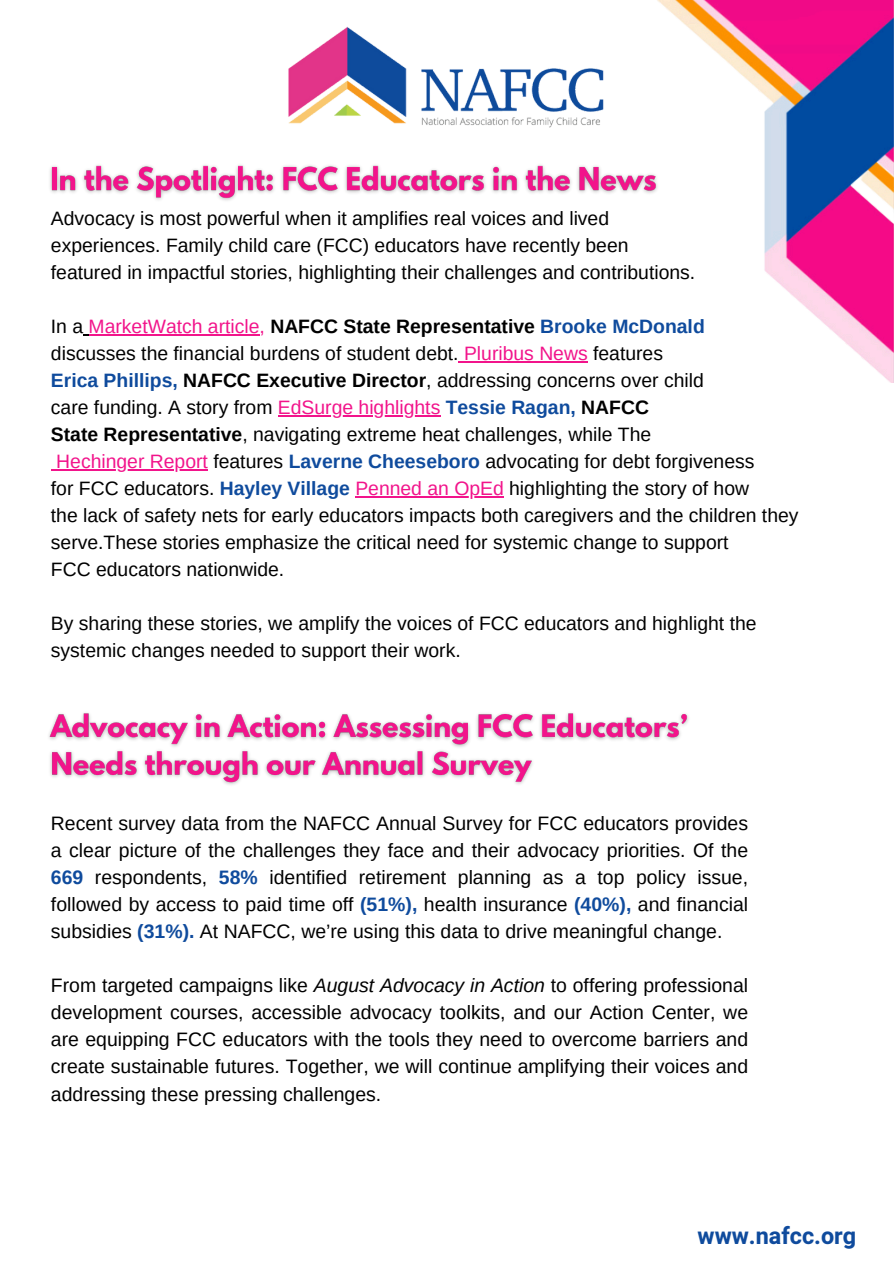
<style>
.page{position:relative;width:894px;height:1264px;background:#fff}
.page>*{position:absolute;margin:0;border:0;box-sizing:border-box;transform-origin:0 0}
.t1{font:700 23.4px "Heebo";color:#0f4b9d}
.t2{font:19.35px/27px "Arimo";color:#000;text-align:justify}
.t3{font:700 19.35px "Arimo";color:#000}
.s1{font-weight:400}
.s2{font-weight:400;color:#f2148b}
.s3{color:#0f4b9d}
.s4{color:#f2148b}
.s5{font-weight:700;color:#0f4b9d}
.s6{font-weight:700}
.s7{font-style:italic}
</style>
<div class="page">
<img style="left:587px;top:0;width:305px;height:383px">
<img style="left:288px;top:18px;width:330px;height:121px">
<hr style="left:89px;top:334px;width:170px;height:1px;background:#f2148b">
<hr style="left:458px;top:361px;width:129px;height:1px;background:#f2148b">
<hr style="left:278px;top:415px;width:162px;height:1px;background:#f2148b">
<hr style="left:56px;top:469px;width:152px;height:1px;background:#f2148b">
<hr style="left:355px;top:496px;width:148px;height:1px;background:#f2148b">
<img style="left:50px;top:159px;width:613px;height:47px">
<img style="left:49px;top:713px;width:640px;height:72px">
<p class="t2" style="left:51px;top:205px;width:559px">Advocacy is most powerful when it amplifies real voices and lived</p>
<p class="t2" style="left:51px;top:232px;width:579px">experiences. Family child care (FCC) educators have recently been</p>
<p class="t2" style="left:51px;top:259px;width:645px">featured in impactful stories, highlighting their challenges and contributions.</p>
<p class="t3" style="left:51px;top:316px;width:655px"><span class="s1">In a</span> <span class="s2">MarketWatch article,</span> NAFCC State Representative <span class="s3">Brooke McDonald</span></p>
<p class="t2" style="left:51px;top:340px;width:613px">discusses the financial burdens of student debt. <span class="s4">Pluribus News</span> features</p>
<p class="t2" style="left:51px;top:367px;width:654px"><span class="s5">Erica Phillips,</span> <span class="s6">NAFCC Executive Director</span>, addressing concerns over child</p>
<p class="t2" style="left:51px;top:394px;width:599px">care funding. A story from <span class="s4">EdSurge highlights</span> <span class="s5">Tessie Ragan,</span> <span class="s6">NAFCC</span></p>
<p class="t2" style="left:51px;top:421px;width:601px"><span class="s6">State Representative</span>, navigating extreme heat challenges, while The</p>
<p class="t2" style="left:51px;top:448px;width:704px"><span class="s4">Hechinger Report</span> features <span class="s5">Laverne Cheeseboro</span> advocating for debt forgiveness for FCC educators. <span class="s5">Hayley Village</span> <span class="s4">Penned an OpEd</span> highlighting the story of how</p>
<p class="t2" style="left:51px;top:502px;width:748px">the lack of safety nets for early educators impacts both caregivers and the children they serve.These stories emphasize the critical need for systemic change to support</p>
<p class="t2" style="left:51px;top:556px;width:235px">FCC educators nationwide.</p>
<p class="t2" style="left:51px;top:610px;width:707px">By sharing these stories, we amplify the voices of FCC educators and highlight the</p>
<p class="t2" style="left:51px;top:637px;width:411px">systemic changes needed to support their work.</p>
<p class="t2" style="left:51px;top:810px;width:698px">Recent survey data from the NAFCC Annual Survey for FCC educators provides a clear picture of the challenges they face and their advocacy priorities. Of the <span class="s5">669</span> respondents, <span class="s5">58%</span> identified retirement planning as a top policy issue, followed by access to paid time off <span class="s5">(51%),</span> health insurance <span class="s5">(40%),</span> and financial subsidies <span class="s5">(31%).</span> At NAFCC, we’re using this data to drive meaningful change.</p>
<p class="t2" style="left:51px;top:972px;width:698px">From targeted campaigns like <span class="s7">August Advocacy in Action</span> to offering professional development courses, accessible advocacy toolkits, and our Action Center, we are equipping FCC educators with the tools they need to overcome barriers and create sustainable futures. Together, we will continue amplifying their voices and addressing these pressing challenges.</p>
<p class="t1" style="left:697px;top:1219px;width:160px">www.nafcc.org</p>
</div>
